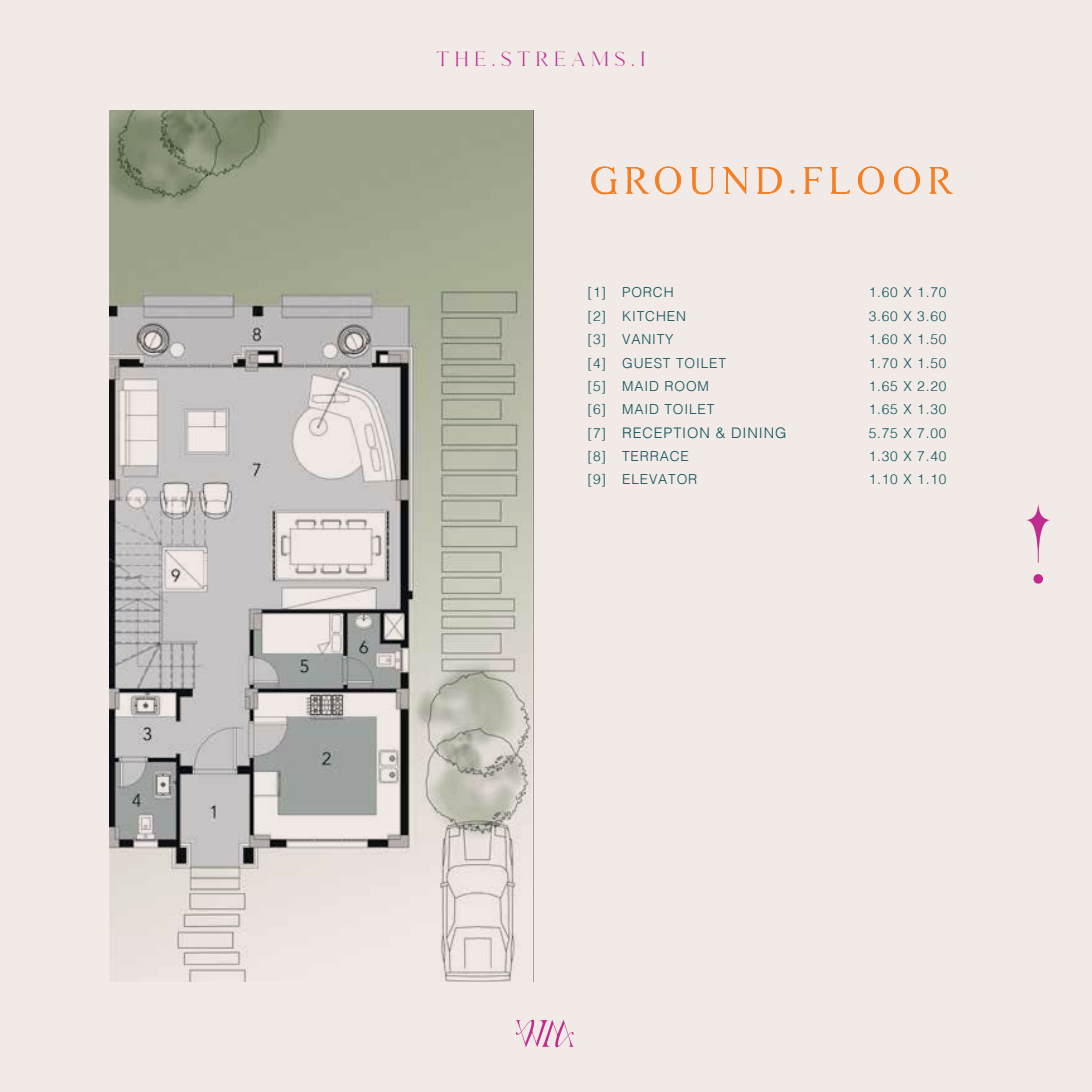
<style>
.page{position:relative;width:1092px;height:1092px;background:#fff}
.page>*{position:absolute;margin:0;border:0;box-sizing:border-box;transform-origin:0 0}
.t1{font:32.38px "Gallient";letter-spacing:.3em;color:#f57d20}
.t2{font:18.03px "Gallient";letter-spacing:.38em;color:#bf2b8f}
.t3{font:300 14.53px "Helvetica";letter-spacing:.06em;color:#0f535a}
.t4{font:300 13.83px/23.3px "Helvetica";letter-spacing:.06em;color:#0f535a;text-align:justify}
</style>
<div class="page">
<div style="left:0;top:0;width:1091px;height:1091px;background:#f1eae6"></div>
<svg style="left:515px;top:1019px;width:59px;height:28px"></svg>
<svg style="left:1026px;top:504px;width:23px;height:58px"></svg>
<div style="left:1033px;top:574px;width:9px;height:9px;background:#bf2b8f;border-radius:50%"></div>
<svg style="left:591px;top:166px;width:27px;height:28px"></svg>
<svg style="left:625px;top:166px;width:56px;height:28px"></svg>
<svg style="left:690px;top:167px;width:25px;height:28px"></svg>
<svg style="left:723px;top:167px;width:26px;height:28px"></svg>
<svg style="left:757px;top:167px;width:25px;height:27px"></svg>
<svg style="left:790px;top:189px;width:4px;height:5px"></svg>
<svg style="left:803px;top:167px;width:19px;height:27px"></svg>
<svg style="left:830px;top:166px;width:54px;height:28px"></svg>
<svg style="left:894px;top:166px;width:26px;height:28px"></svg>
<svg style="left:929px;top:167px;width:25px;height:27px"></svg>
<img style="left:109px;top:110px;width:424px;height:871px">
<h2 class="t2" style="left:437px;top:48px;width:209px">THE.STREAMS.I</h2>
<h1 class="t1" style="left:591px;top:161px;width:361px">GROUND.FLOOR</h1>
<p class="t4" style="left:587px;top:280px;width:87px">[1] PORCH</p>
<p class="t4" style="left:587px;top:303px;width:100px">[2] KITCHEN</p>
<p class="t4" style="left:587px;top:326px;width:87px">[3] VANITY</p>
<p class="t4" style="left:622px;top:350px;width:105px">GUEST TOILET</p>
<p class="t4" style="left:587px;top:350px;width:20px">[4]</p>
<p class="t4" style="left:868px;top:280px;width:79px">1.60 X 1.70<br>3.60 X 3.60<br>1.60 X 1.50<br>1.70 X 1.50</p>
<p class="t4" style="left:587px;top:373px;width:20px">[5]</p>
<p class="t4" style="left:622px;top:373px;width:88px">MAID ROOM</p>
<p class="t4" style="left:868px;top:373px;width:79px">1.65 X 2.20</p>
<p class="t4" style="left:587px;top:397px;width:20px">[6]</p>
<p class="t4" style="left:622px;top:397px;width:94px">MAID TOILET</p>
<p class="t4" style="left:868px;top:397px;width:79px">1.65 X 1.30</p>
<p class="t4" style="left:587px;top:420px;width:20px">[7]</p>
<p class="t3" style="left:622px;top:420px;width:166px">RECEPTION &amp; DINING</p>
<p class="t4" style="left:868px;top:420px;width:79px">5.75 X 7.00</p>
<p class="t4" style="left:587px;top:443px;width:20px">[8]</p>
<p class="t4" style="left:622px;top:443px;width:68px">TERRACE</p>
<p class="t4" style="left:868px;top:443px;width:79px">1.30 X 7.40</p>
<p class="t4" style="left:587px;top:467px;width:20px">[9]</p>
<p class="t4" style="left:622px;top:467px;width:77px">ELEVATOR</p>
<p class="t4" style="left:868px;top:467px;width:79px">1.10 X 1.10</p>
</div>
